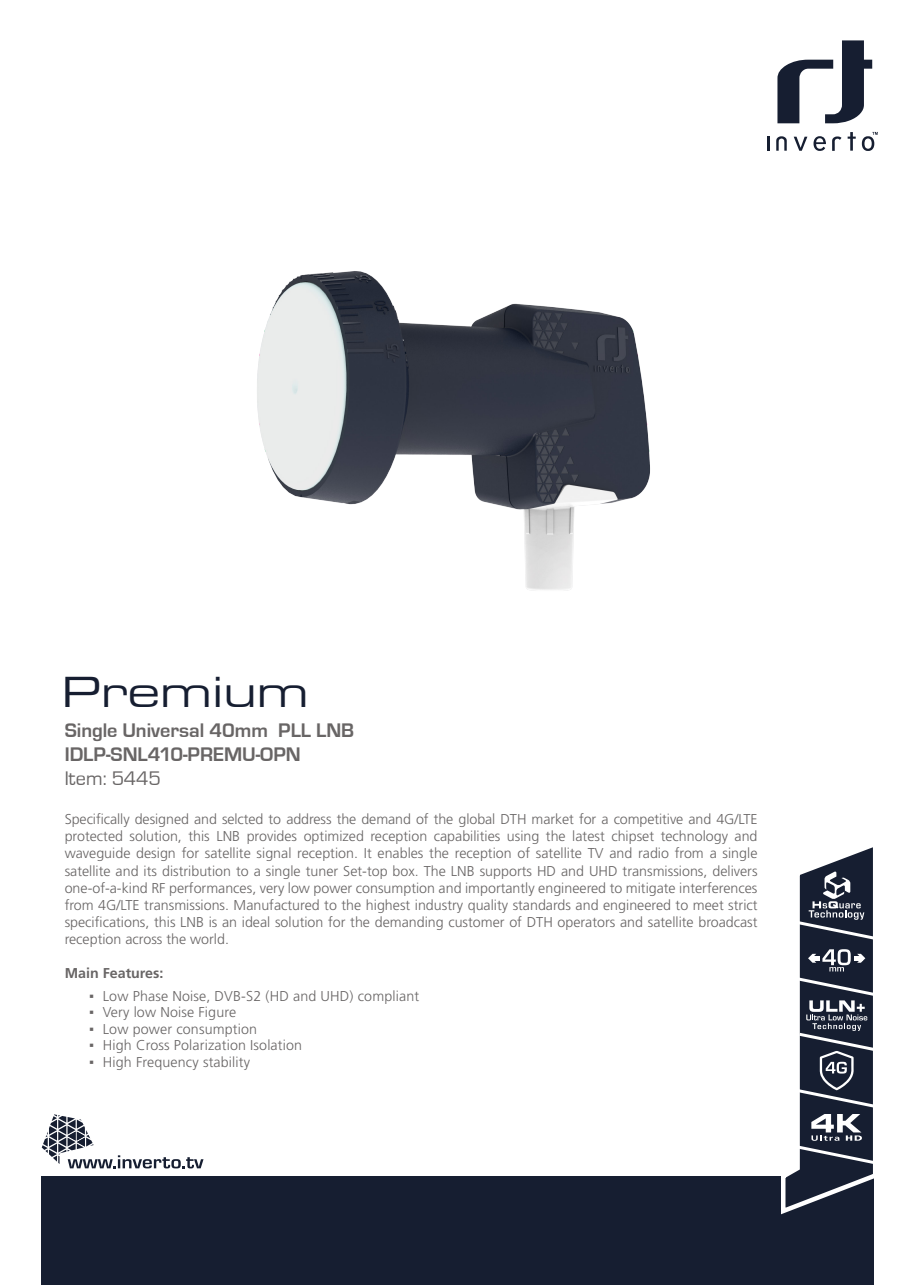
<style>
.page{position:relative;width:915px;height:1285px;background:#fff}
.page>*{position:absolute;margin:0;border:0;box-sizing:border-box;transform-origin:0 0}
.t1{font:42px "Eurostile Extended Two";color:#161e31}
.t2{font:700 20.25px/24.3px "Eurostile T";color:#686565}
.t3{font:20.25px "Eurostile T";color:#686565}
.t4{font:300 14.25px/17.1px "Frutiger";color:#686565;text-align:right}
.t5{font:700 14.25px "Frutiger";color:#686565}
.t6{font:14.25px "Arial";color:#686565}
</style>
<div class="page">
<svg style="left:777px;top:40px;width:94px;height:83px"></svg>
<svg style="left:847px;top:132px;width:8px;height:19px"></svg>
<svg style="left:803px;top:137px;width:4px;height:11px"></svg>
<svg style="left:813px;top:136px;width:12px;height:15px"></svg>
<svg style="left:861px;top:132px;width:16px;height:19px"></svg>
<svg style="left:832px;top:136px;width:9px;height:15px"></svg>
<svg style="left:42px;top:1114px;width:161px;height:54px"></svg>
<div style="left:41px;top:1175px;width:832px;height:108px;background:#161e31"></div>
<svg style="left:776px;top:847px;width:98px;height:370px"></svg>
<img style="left:257px;top:136px;width:546px;height:455px">
<h1 class="t1" style="left:61px;top:663px;width:248px">Premium</h1>
<h2 class="t2" style="left:278px;top:718px;width:77px">PLL LNB</h2>
<h2 class="t2" style="left:65px;top:718px;width:237px">Single Universal 40mm<br>IDLP-SNL410-PREMU-OPN</h2>
<h2 class="t3" style="left:65px;top:767px;width:98px">Item: 5445</h2>
<p class="t4" style="left:65px;top:810px;width:694px">Specifically designed and selcted to address the demand of the global DTH market for a competitive and G4 /LTE and</p>
<p class="t4" style="left:65px;top:827px;width:694px;text-align:left">protected<br>waveguide design for satellite signal reception. It enables the reception of satellite TV and radio from a single satellite and its distribution to a single tuner Set-top box. The LNB supports HD and UHD transmissions, delivers one-of -a- kind RF performances, very low power consumption and importantly engineered to mitigate interferences from G4 /LTE transmissions. Manufactured to the highest industry quality standards and engineered to meet strict specifications, this LNB is an ideal solution for the demanding customer of DTH operators and satellite broadcast reception across the world.</p>
<p class="t5" style="left:65px;top:964px;width:100px">Main Features:</p>
<p class="t4" style="left:103px;top:987px;width:318px">Low Phase Noise, DVB 2S- (HD and UHD) compliant</p>
<p class="t4" style="left:129px;top:827px;width:54px">solution,</p>
<p class="t4" style="left:188px;top:827px;width:23px">this</p>
<p class="t4" style="left:246px;top:827px;width:52px">provides</p>
<p class="t4" style="left:303px;top:827px;width:62px">optimized</p>
<p class="t4" style="left:433px;top:827px;width:68px">capabilities</p>
<p class="t4" style="left:545px;top:827px;width:21px">the</p>
<p class="t4" style="left:572px;top:827px;width:34px">latest</p>
<p class="t4" style="left:611px;top:827px;width:44px">chipset</p>
<p class="t4" style="left:660px;top:827px;width:69px">technology</p>
<p class="t4" style="left:370px;top:827px;width:58px">reception</p>
<p class="t4" style="left:506px;top:827px;width:34px">using</p>
<p class="t4" style="left:216px;top:827px;width:25px">LNB</p>
<p class="t6" style="left:89px;top:985px;width:7px">▪</p>
<p class="t6" style="left:89px;top:1002px;width:7px">▪</p>
<p class="t4" style="left:103px;top:1003px;width:135px">Very low Noise Figure</p>
<p class="t6" style="left:89px;top:1018px;width:7px">▪</p>
<p class="t4" style="left:103px;top:1020px;width:156px">Low power consumption</p>
<p class="t6" style="left:89px;top:1035px;width:7px">▪</p>
<p class="t4" style="left:103px;top:1036px;width:201px">High Cross Polarization Isolation</p>
<p class="t6" style="left:89px;top:1051px;width:7px">▪</p>
<p class="t4" style="left:103px;top:1053px;width:149px">High Frequency stability</p>
</div>
